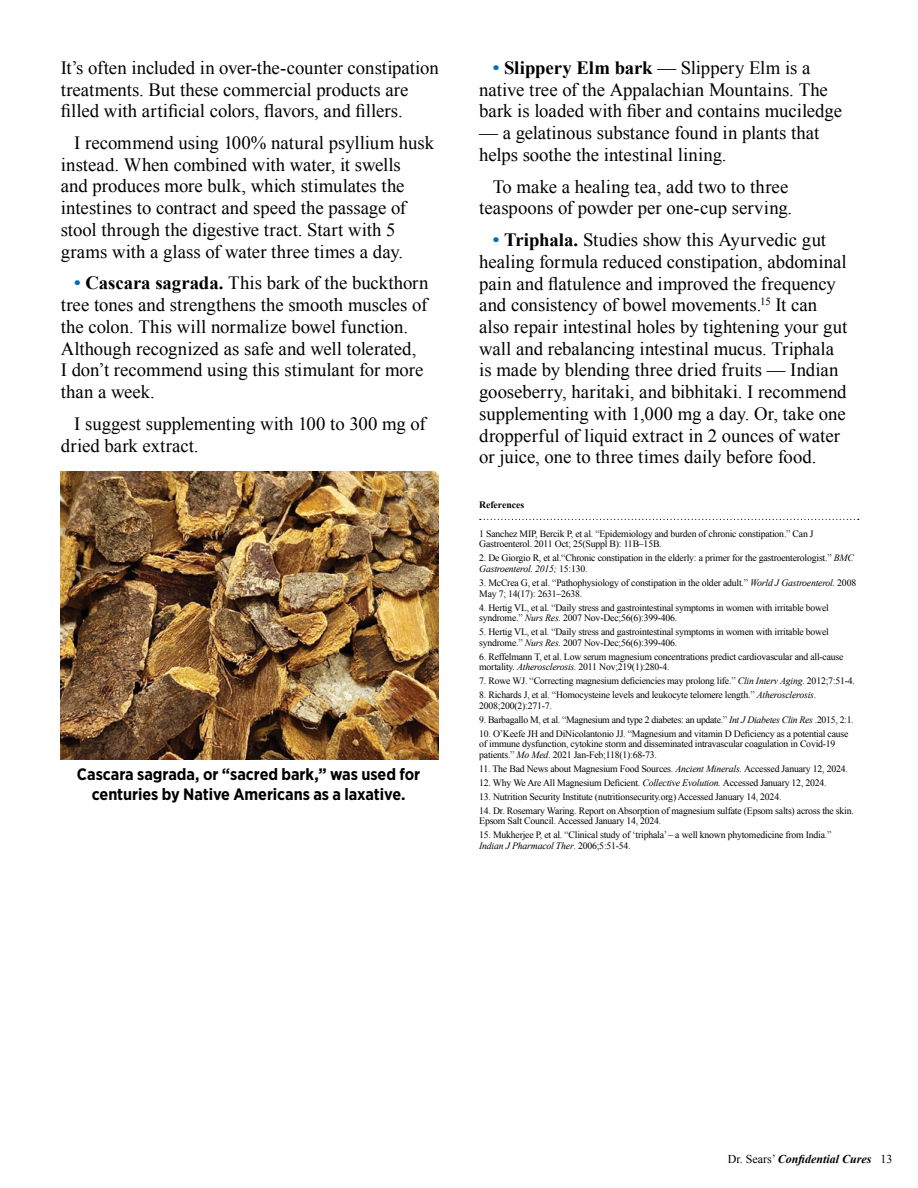
<style>
.page{position:relative;width:918px;height:1188px;background:#fff}
.page>*{position:absolute;margin:0;border:0;box-sizing:border-box;transform-origin:0 0}
.t1{font:18.75px/21.8px "Times New Roman";color:#000}
.t2{font:700 16.5px/19.5px "Gotham Narrow";letter-spacing:-.005em;color:#000;text-align:center}
.t3{font:italic 700 12px "Times New Roman";color:#000}
.t4{font:9.75px/10.5px "Times New Roman";letter-spacing:-.02em;color:#000}
.t5{font:700 9.75px "Times New Roman";letter-spacing:-.005em;color:#000}
.s1{font-weight:700;color:#006fba}
.s2{font-weight:700}
.s3{font-style:italic}
.s4{font-weight:400;font-style:normal}
</style>
<div class="page">
<svg style="left:480px;top:519px;width:379px;height:1px"></svg>
<img style="left:61px;top:472px;width:378px;height:288px">
<h1 class="t1" style="left:61px;top:56px;width:379px">It’s often included in over-the-counter constipation treatments. But these commercial products are filled with artificial colors, flavors, and fillers.</h1>
<p class="t1" style="left:61px;top:132px;width:375px;text-indent:14px">I recommend using 100% natural psyllium husk instead. When combined with water, it swells<br>and produces more bulk, which stimulates the intestines to contract and speed the passage of stool through the digestive tract. Start with 5 grams with a glass of water three times a day.</p>
<p class="t1" style="left:61px;top:272px;width:369px;text-indent:14px"><span class="s1">•</span> <span class="s2">Cascara sagrada.</span> This bark of the buckthorn tree tones and strengthens the smooth muscles of the colon. This will normalize bowel function.<br>Although recognized as safe and well tolerated,<br>I don’t recommend using this stimulant for more than a week.</p>
<h1 class="t1" style="left:61px;top:413px;width:366px;text-indent:14px">I suggest supplementing with 100 to 300 mg of dried bark extract.</h1>
<h2 class="t2" style="left:77px;top:765px;width:345px">Cascara sagrada, or “sacred bark,” was used for centuries by Native Americans as a laxative.</h2>
<h1 class="t1" style="left:479px;top:56px;width:364px;text-indent:13px"><span class="s1">•</span> <span class="s2">Slippery Elm bark</span> — Slippery Elm is a native tree of the Appalachian Mountains. The bark is loaded with fiber and contains muciledge</h1>
<h1 class="t1" style="left:479px;top:122px;width:342px">— a gelatinous substance found in plants that helps soothe the intestinal lining.</h1>
<h1 class="t1" style="left:479px;top:175px;width:315px;text-align:center">To make a healing tea, add two to three teaspoons of powder per one-cup serving.</h1>
<p class="t1" style="left:479px;top:229px;width:370px;text-indent:14px"><span class="s1">•</span> <span class="s2">Triphala.</span> Studies show this Ayurvedic gut healing formula reduced constipation, abdominal pain and flatulence and improved the frequency and consistency of bowel movements.<sup>15</sup> It can also repair intestinal holes by tightening your gut wall and rebalancing intestinal mucus. Triphala is made by blending three dried fruits — Indian gooseberry, haritaki, and bibhitaki. I recommend supplementing with 1,000 mg a day. Or, take one dropperful of liquid extract in 2 ounces of water or juice, one to three times daily before food.</p>
<p class="t5" style="left:479px;top:498px;width:47px">References</p>
<p class="t4" style="left:479px;top:528px;width:336px">1 Sanchez MIP, Bercik P, et al. “Epidemiology and burden of chronic constipation.” Can J<br>Gastroenterol. 2011 Oct; 25(Suppl B): 11B–15B.</p>
<p class="t4" style="left:479px;top:553px;width:376px">2. De Giorgio R, et al.“Chronic constipation in the elderly: a primer for the gastroenterologist.” <span class="s3">BMC<br>Gastroenterol. 2015;</span> 15:130.</p>
<p class="t4" style="left:479px;top:577px;width:378px">3. McCrea G, et al. “Pathophysiology of constipation in the older adult.” <span class="s3">World J Gastroenterol.</span> 2008<br>May 7; 14(17): 2631–2638.</p>
<p class="t4" style="left:479px;top:602px;width:351px">4. Hertig VL, et al. “Daily stress and gastrointestinal symptoms in women with irritable bowel syndrome.” <span class="s3">Nurs Res.</span> 2007 Nov-Dec;56(6):399-406.</p>
<p class="t4" style="left:479px;top:626px;width:351px">5. Hertig VL, et al. “Daily stress and gastrointestinal symptoms in women with irritable bowel syndrome.” <span class="s3">Nurs Res.</span> 2007 Nov-Dec;56(6):399-406.</p>
<p class="t4" style="left:479px;top:651px;width:366px">6. Reffelmann T, et al. Low serum magnesium concentrations predict cardiovascular and all-cause mortality. <span class="s3">Atherosclerosis.</span> 2011 Nov;219(1):280-4.</p>
<p class="t4" style="left:479px;top:675px;width:377px">7. Rowe WJ. “Correcting magnesium deficiencies may prolong life.” <span class="s3">Clin Interv Aging</span>. 2012;7:51-4.</p>
<p class="t4" style="left:479px;top:689px;width:339px">8. Richards J, et al. “Homocysteine levels and leukocyte telomere length.” <span class="s3">Atherosclerosis</span>.<br>2008;200(2):271-7.</p>
<p class="t4" style="left:479px;top:714px;width:376px">9. Barbagallo M, et al. “Magnesium and type 2 diabetes: an update.” <span class="s3">Int J Diabetes Clin Res</span> .2015, 2:1.</p>
<p class="t4" style="left:479px;top:728px;width:371px">10. O’Keefe JH and DiNicolantonio JJ. “Magnesium and vitamin D Deficiency as a potential cause of immune dysfunction, cytokine storm and disseminated intravascular coagulation in Covid-19 patients.” <span class="s3">Mo Med</span>. 2021 Jan-Feb;118(1):68-73.</p>
<p class="t4" style="left:479px;top:763px;width:370px">11. The Bad News about Magnesium Food Sources. <span class="s3">Ancient Minerals.</span> Accessed January 12, 2024.</p>
<p class="t4" style="left:479px;top:777px;width:349px">12. Why We Are All Magnesium Deficient. <span class="s3">Collective Evolution.</span> Accessed January 12, 2024.</p>
<p class="t4" style="left:479px;top:791px;width:304px">13. Nutrition Security Institute (nutritionsecurity.org) Accessed January 14, 2024.</p>
<p class="t4" style="left:479px;top:805px;width:376px">14. Dr. Rosemary Waring. Report on Absorption of magnesium sulfate (Epsom salts) across the skin.<br>Epsom Salt Council. Accessed January 14, 2024.</p>
<p class="t4" style="left:479px;top:829px;width:354px">15. Mukherjee P, et al. “Clinical study of ‘triphala’ – a well known phytomedicine from India.”<br><span class="s3">Indian J Pharmacol Ther</span>. 2006;5:51-54.</p>
<p class="t3" style="left:728px;top:1150px;width:166px"><span class="s4">Dr. Sears’</span> Confidential Cures <span class="s4">13</span></p>
</div>
